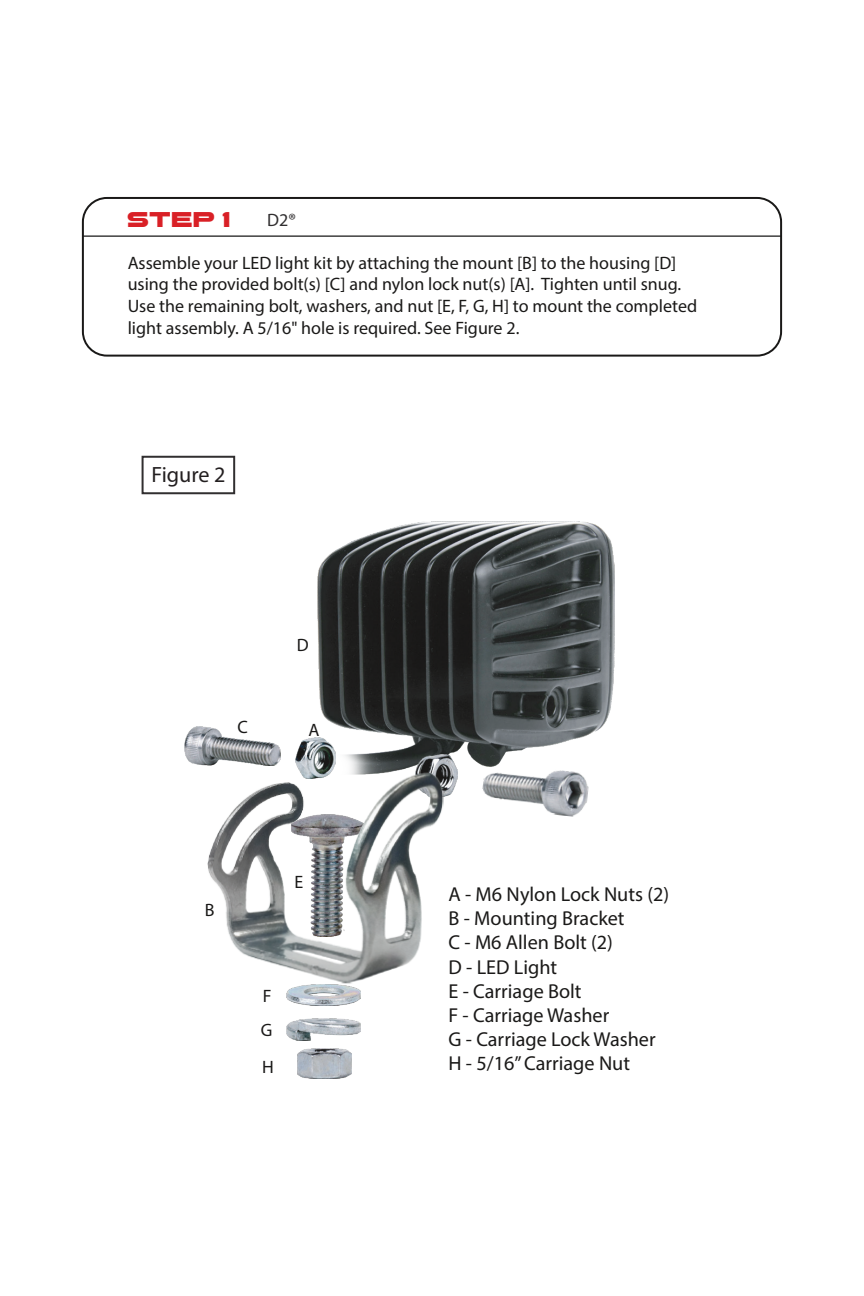
<style>
.page{position:relative;width:864px;height:1296px;background:#fff}
.page>*{position:absolute;margin:0;border:0;box-sizing:border-box;transform-origin:0 0}
.t1{font:22.2px "Myriad Pro";color:#231f20}
.t2{font:20.2px/24.2px "Myriad Pro";color:#1a1918}
.t3{font:20px "Rigid Industries";color:#d92026}
.t4{font:18px/21.6px "Myriad Pro";color:#1a1918}
.t5{font:18px "Myriad Pro";color:#312f30}
</style>
<div class="page">
<div style="left:142px;top:456px;width:93px;height:38px;border:2px solid #312f30"></div>
<img style="left:317px;top:521px;width:297px;height:250px">
<img style="left:416px;top:755px;width:42px;height:42px">
<img style="left:207px;top:771px;width:237px;height:213px">
<img style="left:286px;top:984px;width:74px;height:21px">
<img style="left:481px;top:763px;width:109px;height:54px">
<img style="left:184px;top:726px;width:96px;height:39px">
<img style="left:295px;top:738px;width:40px;height:40px">
<img style="left:298px;top:1049px;width:54px;height:29px">
<img style="left:286px;top:1018px;width:74px;height:23px">
<hr style="left:83px;top:235px;width:698px;height:2px;background:#3e3e3f">
<div style="left:82px;top:197px;width:700px;height:160px;border:2px solid #1a1918;border-radius:24px"></div>
<p class="t3" style="left:128px;top:209px;width:105px">Step 1</p>
<p class="t5" style="left:267px;top:209px;width:30px">D2®</p>
<p class="t4" style="left:128px;top:252px;width:571px">Assemble your LED light kit by attaching the mount [B] to the housing [D] using the provided bolt(s) [C] and nylon lock nut(s) [A]. Tighten until snug.<br>Use the remaining bolt, washers, and nut [E, F, G, H] to mount the completed light assembly. A 5/16" hole is required. See Figure 2.</p>
<p class="t1" style="left:151px;top:461px;width:76px">Figure 2</p>
<p class="t4" style="left:297px;top:634px;width:13px">D</p>
<p class="t4" style="left:237px;top:716px;width:12px">C</p>
<p class="t4" style="left:308px;top:719px;width:12px">A</p>
<p class="t4" style="left:205px;top:899px;width:11px">B</p>
<p class="t4" style="left:295px;top:871px;width:10px">E</p>
<p class="t4" style="left:261px;top:980px;width:13px;line-height:33.2px">F<br>G</p>
<p class="t2" style="left:449px;top:882px;width:222px">A - M6 Nylon Lock Nuts (2)<br>B - Mounting Bracket<br>C - M6 Allen Bolt (2)<br>D - LED Light<br>E - Carriage Bolt<br>F - Carriage Washer<br>G - Carriage Lock Washer</p>
<p class="t4" style="left:262px;top:1056px;width:13px">H</p>
<p class="t2" style="left:449px;top:1051px;width:183px">H - 5/16” Carriage Nut</p>
</div>
